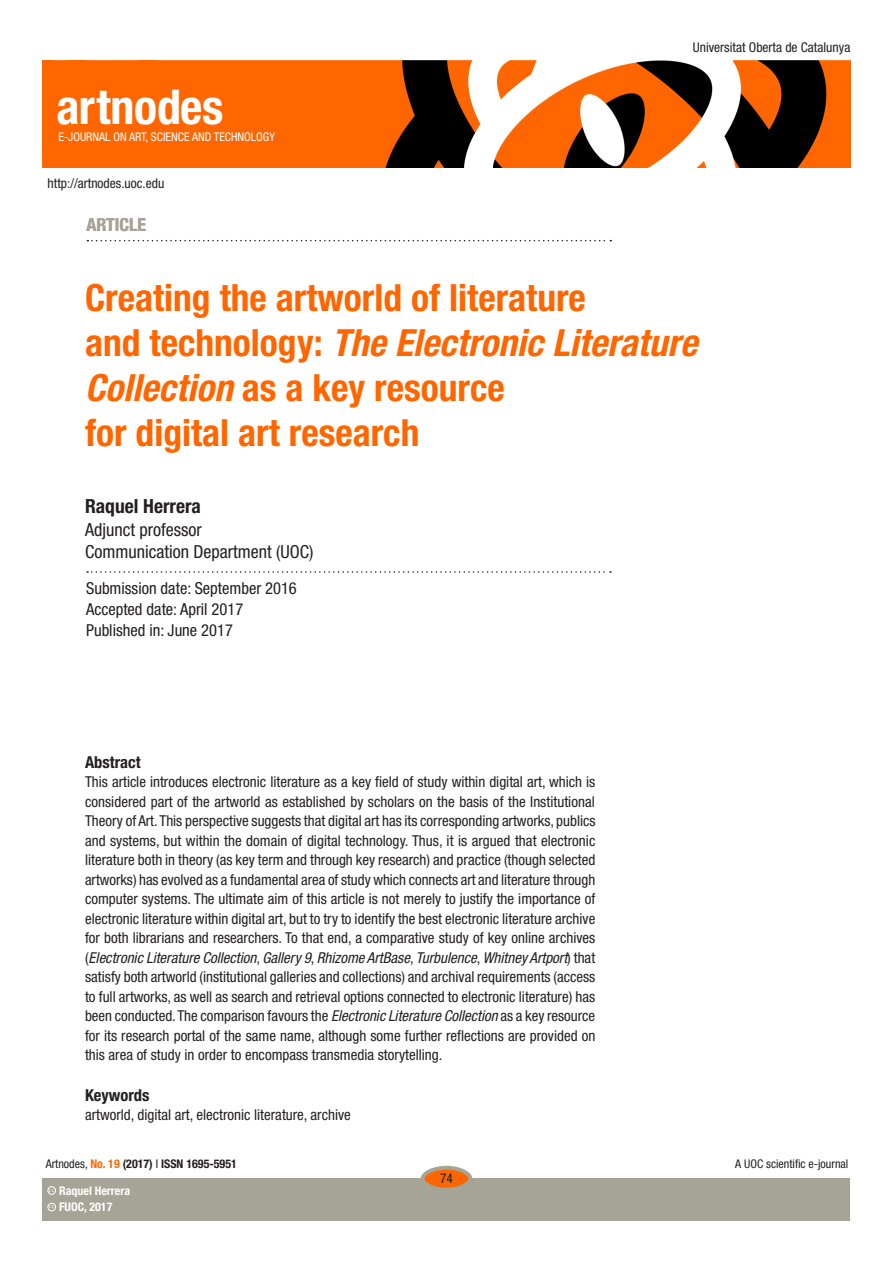
<style>
.page{position:relative;width:893px;height:1263px;background:#fff}
.page>*{position:absolute;margin:0;border:0;box-sizing:border-box;transform-origin:0 0}
.t1{font:700 condensed 48px "Helvetica Neue LT Std";letter-spacing:-.005em;color:#fff}
.Titol_article{font:700 condensed 37.5px/45px "Helvetica Neue LT Std";color:#f60}
.inici_Noms_autors{font:700 condensed 19.5px "Helvetica Neue LT Std";color:#231f20}
.inici_Dades_autors{font:condensed 18px "Helvetica Neue LT Std";color:#231f20}
.Titol_nodo{font:700 condensed 18px "Helvetica Neue LT Std";color:#a6a397}
.inici_Dates{font:condensed 16.5px "Helvetica Neue LT Std";color:#231f20}
.subtitols_resums{font:700 condensed 16.5px "Helvetica Neue LT Std";color:#231f20}
.text_general_primerp{font:condensed 15px/19.5px "Helvetica Neue LT Std";color:#231f20;text-align:justify}
.t2{font:condensed 13.5px "Helvetica Neue LT Std";color:#231f20}
.t3{font:condensed 12px "Helvetica Neue LT Std";color:#fff}
.t4{font:700 condensed 12px "Helvetica Neue LT Std";color:#231f20}
.t5{font:condensed 12px "Helvetica Neue LT Std";color:#231f20}
.t6{font:700 condensed 12px "Helvetica Neue LT Std";color:#fff}
.t7{font:600 3.9px "Adobe Caslon Pro";color:#fff}
.s1{font-style:italic}
.s2{font-weight:400}
.s3{color:#f60}
</style>
<div class="page">
<img style="left:43px;top:61px;width:807px;height:106px">
<div style="left:43px;top:1178px;width:807px;height:42px;background:#a6a397"></div>
<div style="left:422px;top:1168px;width:48px;height:21px;background:#f60;border-radius:50%"></div>
<div style="left:421px;top:1166px;width:51px;height:25px;border:4px solid #a6a397;border-radius:50%"></div>
<div style="left:48px;top:1203px;width:8px;height:8px;border:1px solid #fff;border-radius:50%"></div>
<div style="left:48px;top:1186px;width:8px;height:8px;border:1px solid #fff;border-radius:50%"></div>
<svg style="left:87px;top:240px;width:524px;height:1px"></svg>
<svg style="left:87px;top:571px;width:524px;height:2px"></svg>
<p class="t1" style="left:56px;top:77px;width:169px">artnodes</p>
<p class="t3" style="left:58px;top:129px;width:218px">E-JOURNAL ON ART, SCIENCE AND TECHNOLOGY</p>
<p class="t2" style="left:48px;top:176px;width:118px">http://artnodes.uoc.edu</p>
<p class="Titol_nodo" style="left:87px;top:214px;width:61px">ARTICLE</p>
<p class="t2" style="left:693px;top:40px;width:159px">Universitat Oberta de Catalunya</p>
<p class="Titol_article" style="left:85px;top:275px;width:614px">Creating the artworld of literature<br>and technology: <span class="s1">The Electronic Literature Collection</span> as a key resource<br>for digital art research</p>
<p class="inici_Noms_autors" style="left:85px;top:494px;width:117px">Raquel Herrera</p>
<p class="inici_Dades_autors" style="left:85px;top:519px;width:118px">Adjunct professor</p>
<p class="inici_Dades_autors" style="left:85px;top:541px;width:230px">Communication Department (UOC)</p>
<p class="inici_Dates" style="left:86px;top:579px;width:212px">Submission date: September 2016</p>
<p class="inici_Dates" style="left:86px;top:600px;width:159px">Accepted date: April 2017</p>
<p class="inici_Dates" style="left:86px;top:621px;width:148px">Published in: June 2017</p>
<p class="subtitols_resums" style="left:85px;top:752px;width:57px">Abstract</p>
<p class="text_general_primerp" style="left:85px;top:772px;width:512px">This article introduces electronic literature as a key field of study within digital art, which is considered part of the artworld as established by scholars on the basis of the Institutional Theory of Art. This perspective suggests that digital art has its corresponding artworks, publics and systems, but within the domain of digital technology. Thus, it is argued that electronic literature both in theory (as key term and through key research) and practice (though selected artworks) has evolved as a fundamental area of study which connects art and literature through computer systems. The ultimate aim of this article is not merely to justify the importance of electronic literature within digital art, but to try to identify the best electronic literature archive for both librarians and researchers. To that end, a comparative study of key online archives (<span class="s1">Electronic Literature Collection</span>, <span class="s1">Gallery 9</span>, <span class="s1">Rhizome ArtBase</span>, <span class="s1">Turbulence</span>, <span class="s1">Whitney Artport</span>) that satisfy both artworld (institutional galleries and collections) and archival requirements (access to full artworks, as well as search and retrieval options connected to electronic literature) has been conducted. The comparison favours the <span class="s1">Electronic Literature Collection</span> as a key resource for its research portal of the same name, although some further reflections are provided on this area of study in order to encompass transmedia storytelling.</p>
<p class="subtitols_resums" style="left:85px;top:1085px;width:66px">Keywords</p>
<p class="text_general_primerp" style="left:85px;top:1105px;width:267px">artworld, digital art, electronic literature, archive</p>
<p class="t4" style="left:46px;top:1157px;width:193px"><span class="s2">Artnodes,</span> <span class="s3">No. 19</span> (2017) <span class="s2">I</span> ISSN 1695-5951</p>
<p class="t7" style="left:49px;top:1205px;width:7px">CC</p>
<p class="t6" style="left:59px;top:1200px;width:55px">FUOC, 2017</p>
<p class="t6" style="left:59px;top:1183px;width:73px">Raquel Herrera</p>
<p class="t7" style="left:49px;top:1188px;width:7px">CC</p>
<p class="t2" style="left:440px;top:1171px;width:14px">74</p>
<p class="t5" style="left:735px;top:1157px;width:115px">A UOC scientific e-journal</p>
</div>
